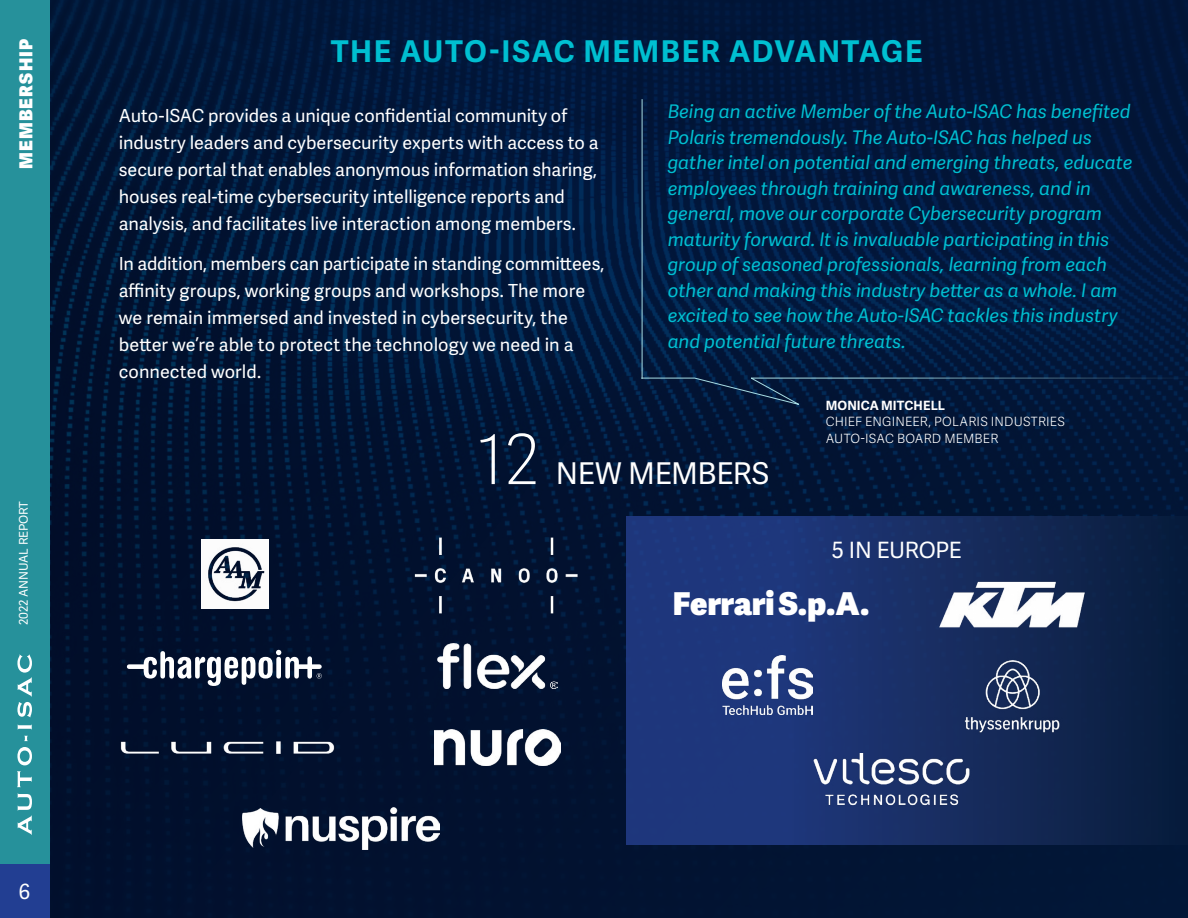
<style>
.page{position:relative;width:1188px;height:918px;background:#fff}
.page>*{position:absolute;margin:0;border:0;box-sizing:border-box;transform-origin:0 0}
.t1{font:100 69px "Adelle Sans";color:#fff}
.t2{font:800 31.5px "Adelle Sans";color:#fff}
.t3{font:700 30px "Adelle Sans";letter-spacing:.055em;color:#00bfd1}
.t4{font:30px "Adelle Sans";letter-spacing:-.02em;color:#fff}
.t5{font:22.5px "Adelle Sans";letter-spacing:-.01em;color:#fff}
.t6{font:21px "Adelle Sans";color:#fff}
.t7{font:italic 18.75px/25.5px "Adelle Sans";letter-spacing:-.005em;color:#00bfd1}
.t8{font:18px/27px "Adelle Sans";color:#fff}
.t9{font:800 18px "Adelle Sans";letter-spacing:.065em;color:#fff}
.t10{font:300 12.75px/16.5px "Adelle Sans";letter-spacing:.01em;color:#fff}
.t11{font:700 12.75px "Adelle Sans";letter-spacing:.01em;color:#fff}
.t12{font:12px "Adelle Sans";color:#fff}
</style>
<div class="page">
<div style="left:0;top:864px;width:51px;height:54px;background:#223e92"></div>
<div style="left:0;top:0;width:51px;height:864px;background:#26919b"></div>
<svg style="left:18px;top:793px;width:14px;height:42px"></svg>
<svg style="left:17px;top:771px;width:15px;height:16px"></svg>
<svg style="left:17px;top:747px;width:15px;height:18px"></svg>
<svg style="left:24px;top:736px;width:4px;height:5px"></svg>
<svg style="left:18px;top:725px;width:14px;height:5px"></svg>
<svg style="left:17px;top:654px;width:15px;height:63px"></svg>
<img style="left:51px;top:0;width:1137px;height:918px">
<hr style="left:642px;top:99px;width:1px;height:280px;background:#a8dde4">
<svg style="left:641px;top:377px;width:547px;height:29px"></svg>
<img style="left:202px;top:539px;width:66px;height:69px">
<img style="left:402px;top:532px;width:187px;height:86px">
<img style="left:438px;top:643px;width:120px;height:46px">
<img style="left:435px;top:729px;width:126px;height:36px">
<svg style="left:127px;top:650px;width:195px;height:36px"></svg>
<img style="left:243px;top:807px;width:197px;height:43px">
<img style="left:120px;top:720px;width:216px;height:55px">
<div style="left:626px;top:516px;width:562px;height:329px;background:linear-gradient(to right,#233c89,#0b1f3f)"></div>
<img style="left:775px;top:753px;width:220px;height:55px">
<img style="left:928px;top:580px;width:169px;height:55px">
<img style="left:933px;top:654px;width:159px;height:81px">
<img style="left:723px;top:656px;width:90px;height:59px">
<p class="t9" style="left:13px;top:169px;width:132px;rotate:-90deg">MEMBERSHIP</p>
<p class="t12" style="left:15px;top:625px;width:126px;rotate:-90deg">2022 ANNUAL REPORT</p>
<h3 class="t3" style="left:331px;top:29px;width:593px">THE AUTO-ISAC MEMBER ADVANTAGE</h3>
<p class="t8" style="left:119px;top:101px;width:481px">Auto-ISAC provides a unique confidential community of industry leaders and cybersecurity experts with access to a secure portal that enables anonymous information sharing, houses real-time cybersecurity intelligence reports and analysis, and facilitates live interaction among members.</p>
<p class="t8" style="left:119px;top:250px;width:487px">In addition, members can participate in standing committees, affinity groups, working groups and workshops. The more we remain immersed and invested in cybersecurity, the better we’re able to protect the technology we need in a connected world.</p>
<p class="t7" style="left:668px;top:98px;width:466px">Being an active Member of the Auto-ISAC has benefited Polaris tremendously. The Auto-ISAC has helped us gather intel on potential and emerging threats, educate employees through training and awareness, and in general, move our corporate Cybersecurity program maturity forward. It is invaluable participating in this group of seasoned professionals, learning from each other and making this industry better as a whole. I am excited to see how the Auto-ISAC tackles this industry and potential future threats.</p>
<h1 class="t1" style="left:477px;top:420px;width:64px">12</h1>
<h3 class="t4" style="left:556px;top:452px;width:215px">NEW MEMBERS</h3>
<p class="t11" style="left:826px;top:396px;width:121px">MONICA MITCHELL</p>
<p class="t10" style="left:826px;top:414px;width:241px">CHIEF ENGINEER, POLARIS INDUSTRIES<br>AUTO-ISAC BOARD MEMBER</p>
<p class="t5" style="left:832px;top:534px;width:132px">5 IN EUROPE</p>
<h2 class="t2" style="left:673px;top:580px;width:198px">Ferrari S.p.A.</h2>
<p class="t6" style="left:19px;top:877px;width:13px">6</p>
</div>
